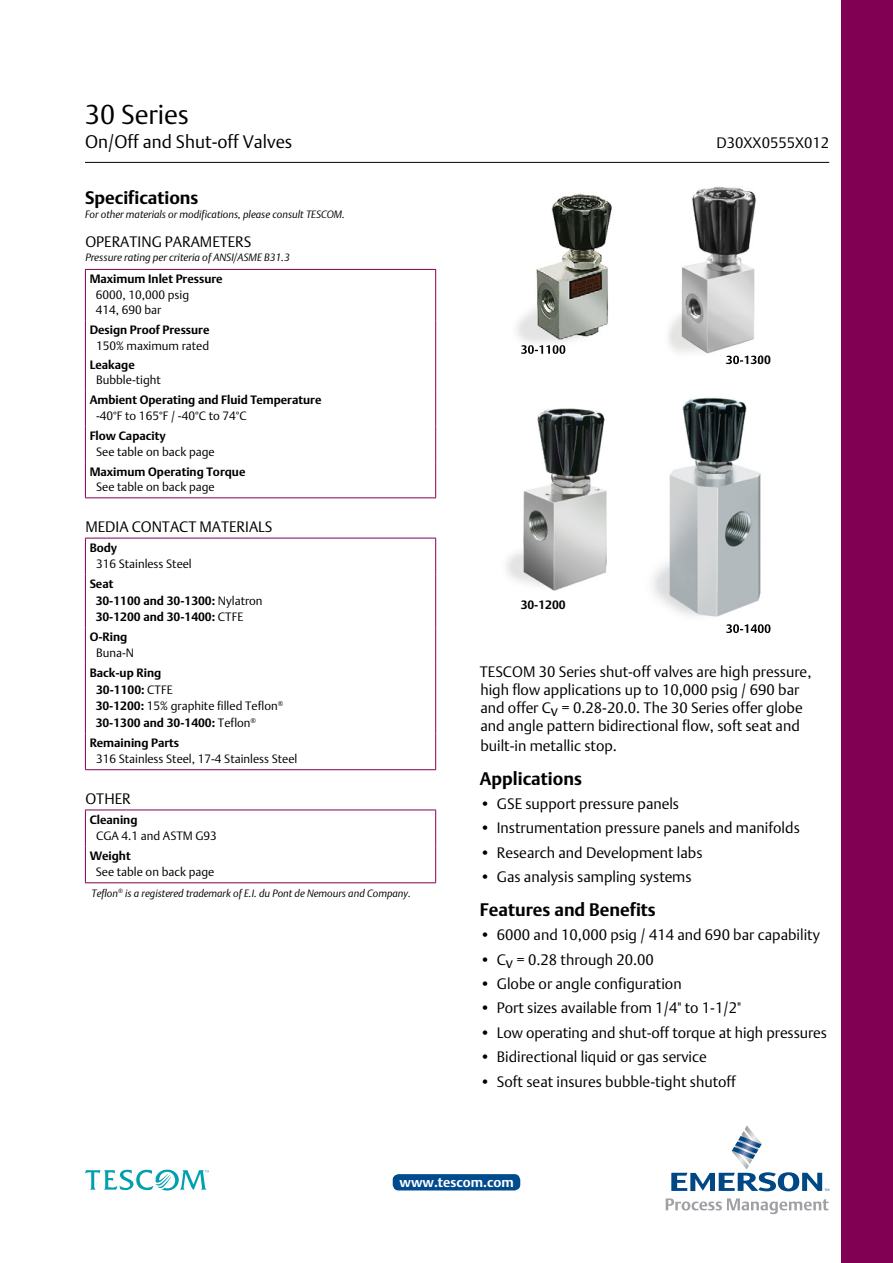
<style>
.page{position:relative;width:893px;height:1263px;background:#fff}
.page>*{position:absolute;margin:0;border:0;box-sizing:border-box;transform-origin:0 0}
.t1{font:27px "DTL Argo T Light";color:#000}
.t2{font:700 18px "DTL Argo T";color:#000}
.t3{font:18px "DTL Argo T Light";color:#000}
.t4{font:15px/18px "DTL Argo T Light";color:#000}
.t5{font:700 13.5px "DTL Argo T";color:#fff}
.t6{font:700 12px/16.5px "DTL Argo T";color:#000}
.t7{font:12px/14.4px "DTL Argo T Light";color:#000}
.t8{font:italic 10.5px "DTL Argo T Light";color:#000}
.s1{font-family:"DTL Argo T Light";font-weight:400}
.s2{font-family:"DTL Argo T";font-weight:700}
</style>
<div class="page">
<div style="left:842px;top:0;width:51px;height:1263px;background:#820053"></div>
<hr style="left:85px;top:162px;width:744px;height:1px;background:#000">
<hr style="left:85px;top:269px;width:351px;height:1px;background:#820053">
<hr style="left:435px;top:320px;width:1px;height:36px;background:#820053">
<hr style="left:435px;top:356px;width:1px;height:35px;background:#820053">
<hr style="left:435px;top:391px;width:1px;height:35px;background:#820053">
<hr style="left:435px;top:426px;width:1px;height:36px;background:#820053">
<hr style="left:85px;top:497px;width:351px;height:1px;background:#820053">
<hr style="left:435px;top:538px;width:1px;height:36px;background:#820053">
<hr style="left:435px;top:574px;width:1px;height:53px;background:#820053">
<hr style="left:435px;top:627px;width:1px;height:37px;background:#820053">
<hr style="left:435px;top:664px;width:1px;height:69px;background:#820053">
<hr style="left:85px;top:270px;width:1px;height:50px;background:#820053">
<hr style="left:435px;top:270px;width:1px;height:50px;background:#820053">
<hr style="left:85px;top:320px;width:1px;height:36px;background:#820053">
<hr style="left:85px;top:356px;width:1px;height:35px;background:#820053">
<hr style="left:85px;top:391px;width:1px;height:35px;background:#820053">
<hr style="left:85px;top:426px;width:1px;height:36px;background:#820053">
<hr style="left:85px;top:462px;width:1px;height:35px;background:#820053">
<hr style="left:435px;top:462px;width:1px;height:35px;background:#820053">
<hr style="left:85px;top:538px;width:351px;height:1px;background:#820053">
<hr style="left:85px;top:538px;width:1px;height:36px;background:#820053">
<hr style="left:85px;top:574px;width:1px;height:53px;background:#820053">
<hr style="left:85px;top:627px;width:1px;height:37px;background:#820053">
<hr style="left:85px;top:664px;width:1px;height:69px;background:#820053">
<hr style="left:85px;top:733px;width:1px;height:36px;background:#820053">
<hr style="left:435px;top:733px;width:1px;height:36px;background:#820053">
<hr style="left:85px;top:769px;width:351px;height:1px;background:#820053">
<hr style="left:85px;top:809px;width:351px;height:1px;background:#820053">
<hr style="left:85px;top:810px;width:1px;height:36px;background:#820053">
<hr style="left:435px;top:810px;width:1px;height:36px;background:#820053">
<hr style="left:85px;top:846px;width:1px;height:36px;background:#820053">
<hr style="left:435px;top:846px;width:1px;height:36px;background:#820053">
<hr style="left:85px;top:882px;width:351px;height:1px;background:#820053">
<img style="left:517px;top:194px;width:95px;height:158px">
<img style="left:521px;top:345px;width:44px;height:9px">
<img style="left:506px;top:408px;width:101px;height:183px">
<img style="left:668px;top:186px;width:92px;height:170px">
<img style="left:726px;top:356px;width:34px;height:5px">
<img style="left:652px;top:397px;width:119px;height:235px">
<img style="left:726px;top:624px;width:44px;height:9px">
<svg style="left:671px;top:1125px;width:158px;height:66px"></svg>
<svg style="left:666px;top:1198px;width:162px;height:16px"></svg>
<svg style="left:85px;top:1170px;width:124px;height:20px"></svg>
<div style="left:393px;top:1174px;width:127px;height:16px;background:#004b8d;border-radius:6px"></div>
<h1 class="t1" style="left:85px;top:98px;width:106px">30 Series</h1>
<p class="t3" style="left:85px;top:131px;width:209px">On/Off and Shut-off Valves</p>
<p class="t4" style="left:717px;top:133px;width:114px">D30XX0555X012</p>
<p class="t2" style="left:85px;top:187px;width:115px">Specifications</p>
<p class="t8" style="left:85px;top:208px;width:261px">For other materials or modifications, please consult TESCOM.</p>
<p class="t4" style="left:85px;top:233px;width:168px">OPERATING PARAMETERS</p>
<p class="t8" style="left:85px;top:251px;width:206px">Pressure rating per criteria of ANSI/ASME B31.3</p>
<p class="t6" style="left:90px;top:270px;width:135px">maximum inlet pressure</p>
<p class="t7" style="left:96px;top:288px;width:95px">6000, 10,000 psig<br>414, 690 bar</p>
<p class="t6" style="left:90px;top:321px;width:121px">Design proof pressure</p>
<p class="t7" style="left:96px;top:338px;width:115px">150% maximum rated</p>
<p class="t6" style="left:90px;top:357px;width:47px">leakage</p>
<p class="t7" style="left:96px;top:373px;width:66px">Bubble-tight</p>
<p class="t6" style="left:90px;top:392px;width:233px">ambient operating and Fluid temperature</p>
<p class="t7" style="left:96px;top:409px;width:152px">-40°F to 165°F / -40°C to 74°C</p>
<p class="t6" style="left:90px;top:427px;width:78px">Flow capacity</p>
<p class="t7" style="left:96px;top:444px;width:120px">See table on back page</p>
<p class="t6" style="left:90px;top:463px;width:157px">maximum operating torque</p>
<p class="t7" style="left:96px;top:480px;width:120px">See table on back page</p>
<p class="t4" style="left:85px;top:517px;width:189px">MEDIA CONTACT MATERIALS</p>
<p class="t6" style="left:90px;top:539px;width:29px">body</p>
<p class="t7" style="left:96px;top:557px;width:97px">316 Stainless Steel</p>
<p class="t6" style="left:96px;top:575px;width:168px;text-indent:-6px">Seat<br>30-1100 and 30-1300: <span class="s1">Nylatron<br></span>30-1200 and 30-1400: <span class="s1">CTFE</span></p>
<p class="t6" style="left:90px;top:628px;width:39px">o-ring</p>
<p class="t7" style="left:96px;top:646px;width:40px">Buna-N</p>
<p class="t6" style="left:96px;top:665px;width:78px;text-indent:-6px">back-up ring<br>30-1100: <span class="s1">CTFE</span></p>
<p class="t7" style="left:96px;top:699px;width:189px"><span class="s2">30-1200:</span> 15% graphite filled Teflon<sup>®</sup></p>
<p class="t6" style="left:90px;top:713px;width:168px;line-height:20px;text-indent:6px">30-1300 and 30-1400: <span class="s1">Teflon</span><sup>® </sup>remaining parts</p>
<p class="t7" style="left:96px;top:752px;width:203px">316 Stainless Steel, 17-4 Stainless Steel</p>
<p class="t4" style="left:85px;top:789px;width:47px">OTHER</p>
<p class="t6" style="left:90px;top:811px;width:49px">cleaning</p>
<p class="t7" style="left:96px;top:828px;width:122px">CGA 4.1 and ASTM G93</p>
<p class="t6" style="left:90px;top:847px;width:43px">weight</p>
<p class="t7" style="left:96px;top:865px;width:120px">See table on back page</p>
<p class="t8" style="left:91px;top:887px;width:321px">Teflon<sup>®</sup> is a registered trademark of E.I. du Pont de Nemours and Company.</p>
<p class="t6" style="left:521px;top:596px;width:47px">30-1200</p>
<p class="t6" style="left:726px;top:352px;width:47px">30-1300</p>
<p class="t4" style="left:480px;top:663px;width:333px">TESCOM 30 Series shut-off valves are high pressure, high flow applications up to 10,000 psig / 690 bar and offer Cv = 0.28-20.0. The 30 Series offer globe and angle pattern bidirectional flow, soft seat and</p>
<p class="t4" style="left:480px;top:736px;width:138px">built-in metallic stop.</p>
<p class="t2" style="left:480px;top:767px;width:104px">applications</p>
<p class="t4" style="left:480px;top:794px;width:201px">• GSE support pressure panels</p>
<p class="t4" style="left:480px;top:819px;width:322px">• Instrumentation pressure panels and manifolds</p>
<p class="t4" style="left:480px;top:843px;width:224px">• Research and Development labs</p>
<p class="t4" style="left:480px;top:868px;width:213px">• Gas analysis sampling systems</p>
<p class="t2" style="left:480px;top:899px;width:178px">Features and benefits</p>
<p class="t4" style="left:480px;top:926px;width:342px">• 6000 and 10,000 psig / 414 and 690 bar capability</p>
<p class="t4" style="left:480px;top:950px;width:176px">• Cv = 0.28 through 20.00</p>
<p class="t4" style="left:480px;top:974px;width:203px">• Globe or angle configuration</p>
<p class="t4" style="left:480px;top:999px;width:263px">• Port sizes available from 1/4" to 1-1/2"</p>
<p class="t4" style="left:480px;top:1023px;width:349px">• Low operating and shut-off torque at high pressures</p>
<p class="t4" style="left:480px;top:1048px;width:229px">• Bidirectional liquid or gas service</p>
<p class="t4" style="left:480px;top:1072px;width:258px">• Soft seat insures bubble-tight shutoff</p>
<p class="t5" style="left:400px;top:1174px;width:116px">www.tescom.com</p>
</div>
